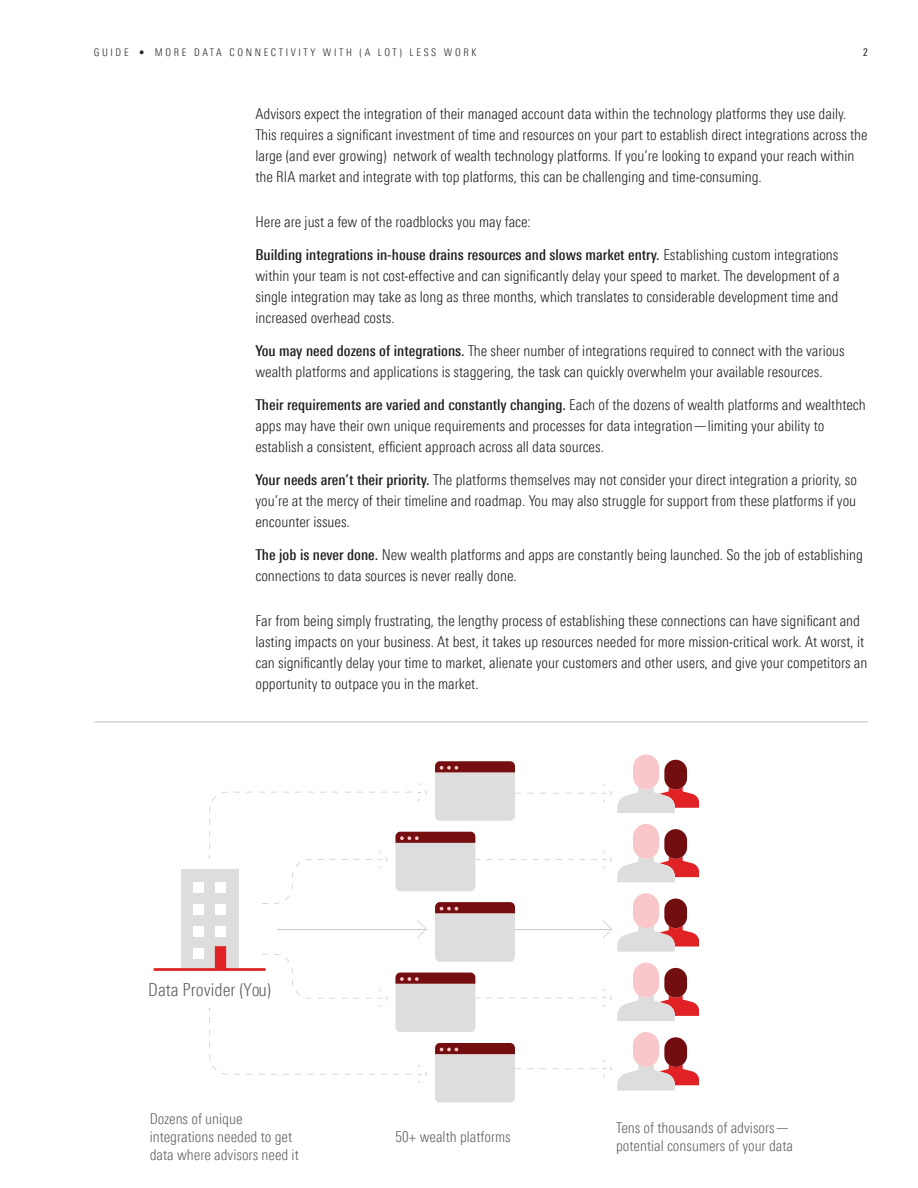
<style>
.page{position:relative;width:918px;height:1188px;background:#fff}
.page>*{position:absolute;margin:0;border:0;box-sizing:border-box;transform-origin:0 0}
.t1{font:300 condensed 18px "Univers Nextfor MORN";color:#5d5f5e}
.Body_10pt_Primary{font:300 condensed 15px/21px "Univers Nextfor MORN";color:#1c1d1c}
.Small__Body_12pt{font:300 condensed 15px/18px "Univers Nextfor MORN";color:#5e5f5f}
.t2{font:300 condensed 10.5px "Univers Nextfor MORN";letter-spacing:.25em;color:#1c1d1c}
.t3{font:condensed 10.5px "Univers Nextfor MORN";color:#1c1d1c}
.s1{font-weight:500}
</style>
<div class="page">
<div style="left:181px;top:869px;width:57px;height:102px;background:#ddddde"></div>
<hr style="left:153px;top:968px;width:113px;height:3px;background:#e02225">
<div style="left:193px;top:882px;width:11px;height:11px;background:#fff"></div>
<div style="left:193px;top:904px;width:11px;height:11px;background:#fff"></div>
<div style="left:193px;top:926px;width:11px;height:11px;background:#fff"></div>
<div style="left:193px;top:948px;width:11px;height:11px;background:#fff"></div>
<svg style="left:603px;top:755px;width:95px;height:58px"></svg>
<svg style="left:603px;top:893px;width:95px;height:59px"></svg>
<hr style="left:505px;top:929px;width:107px;height:1px;background:#ceccca">
<svg style="left:603px;top:1032px;width:95px;height:59px"></svg>
<svg style="left:603px;top:824px;width:95px;height:58px"></svg>
<svg style="left:603px;top:963px;width:95px;height:58px"></svg>
<svg style="left:209px;top:761px;width:388px;height:341px"></svg>
<hr style="left:94px;top:722px;width:774px;height:1px;background:#bbbcbd">
<p class="t2" style="left:94px;top:46px;width:384px">GUIDE • MORE DATA CONNECTIVITY WITH (A LOT) LESS WORK</p>
<p class="t3" style="left:863px;top:46px;width:6px">2</p>
<p class="Body_10pt_Primary" style="left:255px;top:103px;width:614px">Advisors expect the integration of their managed account data within the technology platforms they use daily.<br>This requires a significant investment of time and resources on your part to establish direct integrations across the large (and ever growing) network of wealth technology platforms. If you’re looking to expand your reach within the RIA market and integrate with top platforms, this can be challenging and time-consuming.</p>
<p class="Body_10pt_Primary" style="left:255px;top:211px;width:277px">Here are just a few of the roadblocks you may face:</p>
<p class="Body_10pt_Primary" style="left:255px;top:244px;width:586px;text-align:justify"><span class="s1">Building integrations in-house drains resources and slows market entry.</span> Establishing custom integrations within your team is not cost-effective and can significantly delay your speed to market. The development of a single integration may take as long as three months, which translates to considerable development time and increased overhead costs.</p>
<p class="Body_10pt_Primary" style="left:255px;top:340px;width:591px"><span class="s1">You may need dozens of integrations.</span> The sheer number of integrations required to connect with the various wealth platforms and applications is staggering, the task can quickly overwhelm your available resources.</p>
<p class="Body_10pt_Primary" style="left:255px;top:394px;width:612px"><span class="s1">Their requirements are varied and constantly changing.</span> Each of the dozens of wealth platforms and wealthtech apps may have their own unique requirements and processes for data integration—limiting your ability to establish a consistent, efficient approach across all data sources.</p>
<p class="Body_10pt_Primary" style="left:255px;top:469px;width:603px;text-align:justify"><span class="s1">Your needs aren’t their priority.</span> The platforms themselves may not consider your direct integration a priority, so you’re at the mercy of their timeline and roadmap. You may also struggle for support from these platforms if you encounter issues.</p>
<p class="Body_10pt_Primary" style="left:255px;top:544px;width:609px"><span class="s1">The job is never done.</span> New wealth platforms and apps are constantly being launched. So the job of establishing connections to data sources is never really done.</p>
<p class="Body_10pt_Primary" style="left:255px;top:610px;width:613px">Far from being simply frustrating, the lengthy process of establishing these connections can have significant and lasting impacts on your business. At best, it takes up resources needed for more mission-critical work. At worst, it can significantly delay your time to market, alienate your customers and other users, and give your competitors an opportunity to outpace you in the market.</p>
<p class="t1" style="left:148px;top:979px;width:124px">Data Provider (You)</p>
<p class="Small__Body_12pt" style="left:150px;top:1110px;width:151px">Dozens of unique integrations needed to get data where advisors need it</p>
<p class="Small__Body_12pt" style="left:396px;top:1128px;width:117px">50+ wealth platforms</p>
<p class="Small__Body_12pt" style="left:616px;top:1119px;width:179px">Tens of thousands of advisors— potential consumers of your data</p>
</div>
